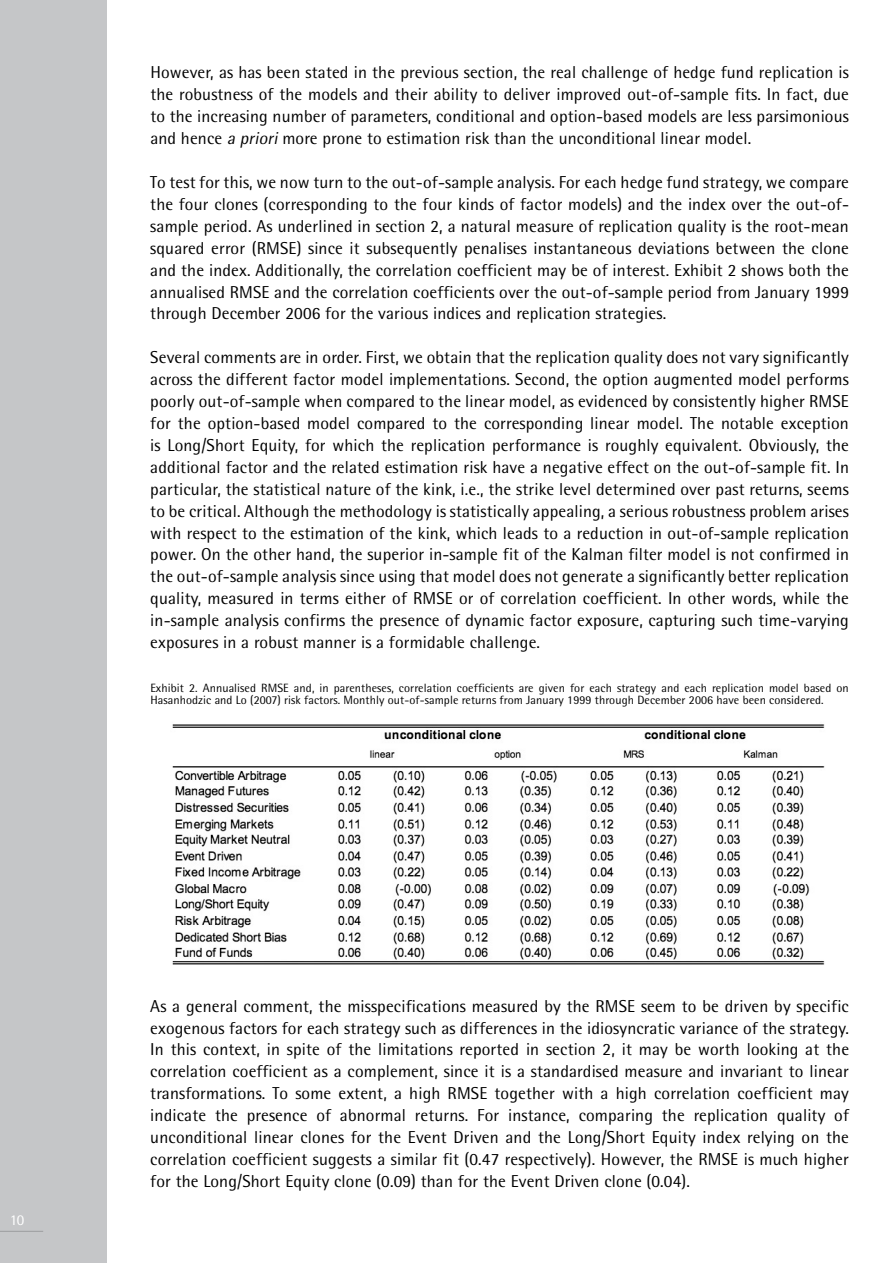
<style>
.page{position:relative;width:893px;height:1263px;background:#fff}
.page>*{position:absolute;margin:0;border:0;box-sizing:border-box;transform-origin:0 0}
.t1{font:17.25px/21.9px "Rotis Semi Sans";letter-spacing:.01em;color:#000;text-align:justify}
.t2{font:15px "Rotis Semi Sans";color:#fff}
.t3{font:12px/12px "Rotis Semi Sans";letter-spacing:.01em;color:#000}
.s1{font-style:italic}
</style>
<div class="page">
<div style="left:0;top:0;width:106px;height:1263px;background:#c5c6c8"></div>
<hr style="left:0;top:1231px;width:43px;height:1px;background:#9c9d9f">
<img style="left:172px;top:724px;width:653px;height:241px">
<p class="t2" style="left:10px;top:1211px;width:16px">10</p>
<p class="t1" style="left:150px;top:62px;width:700px">However, as has been stated in the previous section, the real challenge of hedge fund replication is the robustness of the models and their ability to deliver improved out-of-sample fits. In fact, due to the increasing number of parameters, conditional and option-based models are less parsimonious and hence <span class="s1">a priori</span> more prone to estimation risk than the unconditional linear model.</p>
<p class="t1" style="left:150px;top:171px;width:700px">To test for this, we now turn to the out-of-sample analysis. For each hedge fund strategy, we compare the four clones (corresponding to the four kinds of factor models) and the index over the out-of&shy;sample period. As underlined in section 2, a natural measure of replication quality is the root-mean squared error (RMSE) since it subsequently penalises instantaneous deviations between the clone and the index. Additionally, the correlation coefficient may be of interest. Exhibit 2 shows both the annualised RMSE and the correlation coefficients over the out-of-sample period from January 1999 through December 2006 for the various indices and replication strategies.</p>
<p class="t1" style="left:150px;top:346px;width:700px">Several comments are in order. First, we obtain that the replication quality does not vary significantly across the different factor model implementations. Second, the option augmented model performs poorly out-of-sample when compared to the linear model, as evidenced by consistently higher RMSE for the option-based model compared to the corresponding linear model. The notable exception is Long/Short Equity, for which the replication performance is roughly equivalent. Obviously, the additional factor and the related estimation risk have a negative effect on the out-of-sample fit. In particular, the statistical nature of the kink, i.e., the strike level determined over past returns, seems to be critical. Although the methodology is statistically appealing, a serious robustness problem arises with respect to the estimation of the kink, which leads to a reduction in out-of-sample replication power. On the other hand, the superior in-sample fit of the Kalman filter model is not confirmed in the out-of-sample analysis since using that model does not generate a significantly better replication quality, measured in terms either of RMSE or of correlation coefficient. In other words, while the in-sample analysis confirms the presence of dynamic factor exposure, capturing such time-varying exposures in a robust manner is a formidable challenge.</p>
<p class="t3" style="left:150px;top:682px;width:700px">Exhibit 2. Annualised RMSE and, in parentheses, correlation coefficients are given for each strategy and each replication model based on<br>Hasanhodzic and Lo (2007) risk factors. Monthly out-of-sample returns from January 1999 through December 2006 have been considered.</p>
<p class="t1" style="left:150px;top:995px;width:700px">As a general comment, the misspecifications measured by the RMSE seem to be driven by specific exogenous factors for each strategy such as differences in the idiosyncratic variance of the strategy.<br>In this context, in spite of the limitations reported in section 2, it may be worth looking at the correlation coefficient as a complement, since it is a standardised measure and invariant to linear transformations. To some extent, a high RMSE together with a high correlation coefficient may indicate the presence of abnormal returns. For instance, comparing the replication quality of unconditional linear clones for the Event Driven and the Long/Short Equity index relying on the correlation coefficient suggests a similar fit (0.47 respectively). However, the RMSE is much higher for the Long/Short Equity clone (0.09) than for the Event Driven clone (0.04).</p>
</div>
